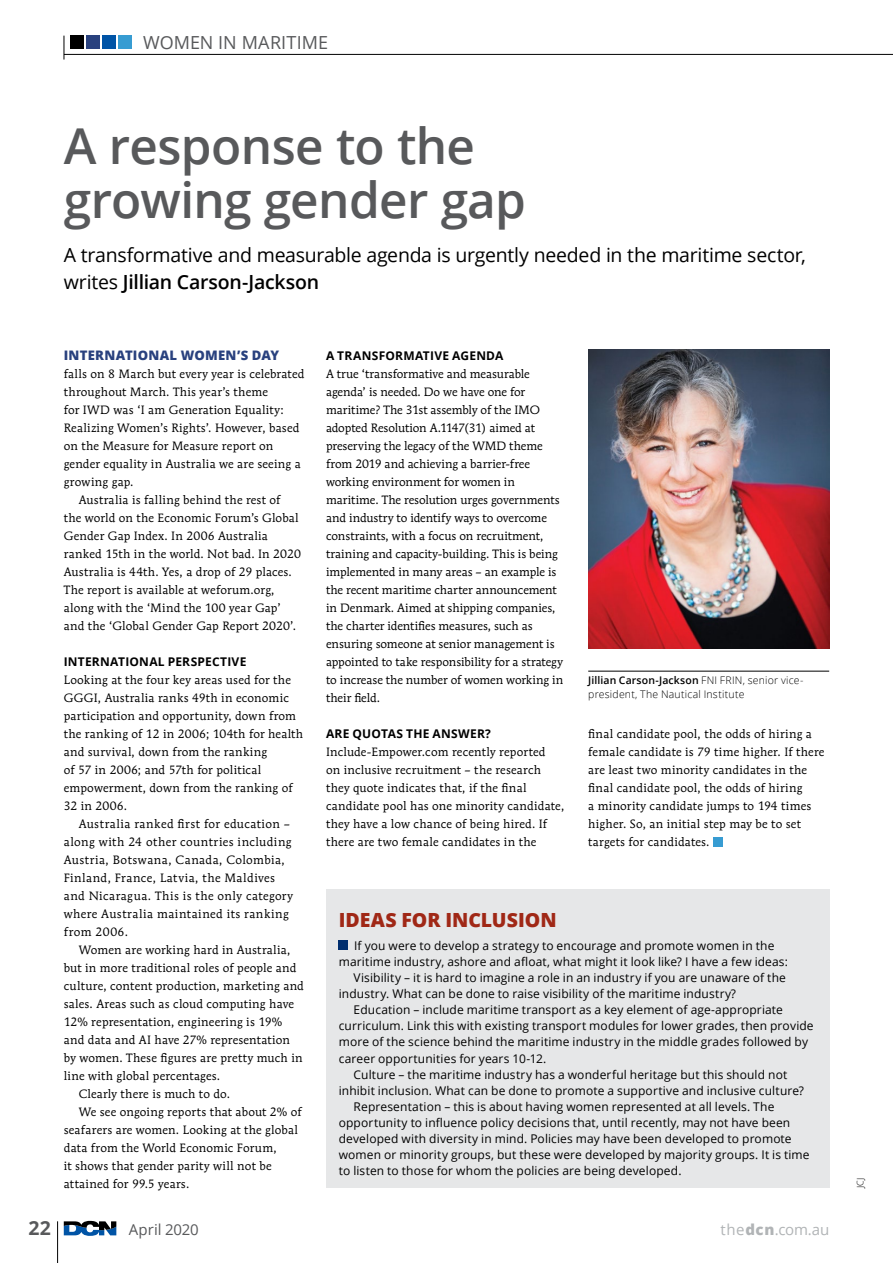
<style>
.page{position:relative;width:893px;height:1263px;background:#fff}
.page>*{position:absolute;margin:0;border:0;box-sizing:border-box;transform-origin:0 0}
.t1{font:600 49.5px/54px "Open Sans";letter-spacing:-.015em;color:#58595b}
.t2{font:19.5px/27px "Open Sans";letter-spacing:-.015em;color:#000}
.t3{font:800 19.5px "Open Sans";color:#a02816}
.t4{font:700 19.35px "Open Sans";color:#58595b}
.t5{font:18px "Open Sans";color:#58595b}
.t6{font:15px "Open Sans";letter-spacing:-.015em;color:#b1b4b6}
.t7{font:15px "Open Sans";letter-spacing:-.01em;color:#58595b}
.t8{font:800 13.2px "Open Sans";letter-spacing:.02em;color:#29417e}
.t9{font:12px/18px "Mendoza Roman Std";letter-spacing:.015em;color:#000}
.t10{font:12px "Open Sans";letter-spacing:.01em;color:#000}
.t11{font:12px/18px "Mendoza Roman Std";letter-spacing:-.005em;color:#000}
.t12{font:12px/18px "Mendoza Roman Std";letter-spacing:.04em;color:#000}
.t13{font:700 12px "Open Sans";letter-spacing:.02em;color:#000}
.t14{font:300 10.5px/13.5px "Open Sans";letter-spacing:.02em;color:#000}
.t15{font:300 9px "Open Sans";color:#000}
.s1{font-weight:600}
.s2{font-weight:800}
</style>
<div class="page">
<hr style="left:57px;top:1221px;width:1px;height:42px;background:#000">
<svg style="left:64px;top:1221px;width:52px;height:15px"></svg>
<hr style="left:64px;top:54px;width:829px;height:1px;background:#000">
<svg style="left:64px;top:36px;width:1px;height:24px"></svg>
<div style="left:70px;top:36px;width:13px;height:13px;background:#000"></div>
<div style="left:86px;top:36px;width:14px;height:13px;background:#29417e"></div>
<div style="left:102px;top:36px;width:14px;height:13px;background:#0054a6"></div>
<div style="left:119px;top:36px;width:13px;height:13px;background:#379cd2"></div>
<div style="left:713px;top:837px;width:9px;height:9px;background:#379cd2"></div>
<img style="left:588px;top:350px;width:241px;height:298px">
<hr style="left:588px;top:671px;width:241px;height:1px;background:#000">
<div style="left:326px;top:890px;width:503px;height:298px;background:#e6e7e8"></div>
<div style="left:339px;top:940px;width:9px;height:9px;background:#002e6e"></div>
<h3 class="t5" style="left:143px;top:30px;width:186px">WOMEN IN MARITIME</h3>
<h1 class="t1" style="left:64px;top:118px;width:464px">A response to the growing gender gap</h1>
<h2 class="t2" style="left:64px;top:241px;width:744px">A transformative and measurable agenda is urgently needed in the maritime sector, writes <span class="s1">Jillian Carson-Jackson</span></h2>
<p class="t8" style="left:64px;top:345px;width:217px">INTERNATIONAL WOMEN’S DAY</p>
<p class="t9" style="left:64px;top:365px;width:242px">falls on 8 March but every year is celebrated</p>
<p class="t9" style="left:64px;top:383px;width:206px">throughout March. This year’s theme</p>
<p class="t9" style="left:64px;top:401px;width:221px">for IWD was ‘I am Generation Equality:</p>
<p class="t9" style="left:64px;top:419px;width:237px">Realizing Women’s Rights’. However, based</p>
<p class="t9" style="left:64px;top:437px;width:211px">on the Measure for Measure report on</p>
<p class="t9" style="left:64px;top:455px;width:238px">gender equality in Australia we are seeing a</p>
<p class="t9" style="left:64px;top:473px;width:71px">growing gap.</p>
<p class="t9" style="left:79px;top:491px;width:203px">Australia is falling behind the rest of</p>
<p class="t9" style="left:64px;top:509px;width:237px">the world on the Economic Forum’s Global</p>
<p class="t9" style="left:64px;top:527px;width:206px">Gender Gap Index. In 2006 Australia</p>
<p class="t9" style="left:64px;top:545px;width:239px">ranked 15th in the world. Not bad. In 2020</p>
<p class="t9" style="left:64px;top:563px;width:230px">Australia is 44th. Yes, a drop of 29 places.</p>
<p class="t9" style="left:64px;top:581px;width:212px">The report is available at weforum.org,</p>
<p class="t9" style="left:64px;top:599px;width:219px">along with the ‘Mind the 100 year Gap’</p>
<p class="t9" style="left:64px;top:617px;width:234px">and the ‘Global Gender Gap Report 2020’.</p>
<p class="t13" style="left:64px;top:653px;width:184px">INTERNATIONAL PERSPECTIVE</p>
<p class="t9" style="left:64px;top:671px;width:241px">Looking at the four key areas used for the GGGI, Australia ranks 49th in economic participation and opportunity, down from the ranking of 12 in 2006; 104th for health and survival, down from the ranking<br>of 57 in 2006; and 57th for political empowerment, down from the ranking of 32 in 2006.</p>
<p class="t12" style="left:64px;top:815px;width:231px;text-indent:15px">Australia ranked first for education – along with 24 other countries including Austria, Botswana, Canada, Colombia, Finland, France, Latvia, the Maldives and Nicaragua. This is the only category where Australia maintained its ranking from 2006.</p>
<p class="t9" style="left:79px;top:941px;width:213px">Women are working hard in Australia,</p>
<p class="t9" style="left:64px;top:959px;width:234px">but in more traditional roles of people and</p>
<p class="t9" style="left:64px;top:977px;width:242px">culture, content production, marketing and</p>
<p class="t9" style="left:64px;top:995px;width:232px">sales. Areas such as cloud computing have</p>
<p class="t9" style="left:64px;top:1013px;width:220px">12% representation, engineering is 19%</p>
<p class="t9" style="left:64px;top:1031px;width:228px">and data and AI have 27% representation</p>
<p class="t9" style="left:64px;top:1049px;width:240px">by women. These figures are pretty much in</p>
<p class="t9" style="left:64px;top:1067px;width:158px">line with global percentages.</p>
<p class="t9" style="left:79px;top:1085px;width:153px">Clearly there is much to do.</p>
<p class="t9" style="left:79px;top:1103px;width:224px">We see ongoing reports that about 2% of</p>
<p class="t9" style="left:64px;top:1121px;width:236px">seafarers are women. Looking at the global</p>
<p class="t9" style="left:64px;top:1139px;width:214px">data from the World Economic Forum,</p>
<p class="t9" style="left:64px;top:1157px;width:209px">it shows that gender parity will not be</p>
<p class="t9" style="left:64px;top:1175px;width:127px">attained for 99.5 years.</p>
<p class="t13" style="left:326px;top:347px;width:179px">A TRANSFORMATIVE AGENDA</p>
<p class="t11" style="left:326px;top:365px;width:239px">A true ‘transformative and measurable agenda’ is needed. Do we have one for maritime? The 31st assembly of the IMO adopted Resolution A.1147(31) aimed at preserving the legacy of the WMD theme from 2019 and achieving a barrier-free working environment for women in maritime. The resolution urges governments and industry to identify ways to overcome constraints, with a focus on recruitment, training and capacity-building. This is being implemented in many areas – an example is the recent maritime charter announcement in Denmark. Aimed at shipping companies, the charter identifies measures, such as ensuring someone at senior management is appointed to take responsibility for a strategy to increase the number of women working in their field.</p>
<p class="t13" style="left:326px;top:725px;width:166px">ARE QUOTAS THE ANSWER?</p>
<p class="t9" style="left:326px;top:743px;width:240px">Include-Empower.com recently reported<br>on inclusive recruitment – the research they quote indicates that, if the final candidate pool has one minority candidate, they have a low chance of being hired. If there are two female candidates in the</p>
<p class="t14" style="left:588px;top:673px;width:217px"><span class="s1">Jillian Carson-Jackson</span> FNI FRIN, senior vice&shy;president, The Nautical Institute</p>
<p class="t9" style="left:588px;top:725px;width:238px">final candidate pool, the odds of hiring a female candidate is 79 time higher. If there are least two minority candidates in the final candidate pool, the odds of hiring<br>a minority candidate jumps to 194 times higher. So, an initial step may be to set targets for candidates.</p>
<h2 class="t3" style="left:339px;top:905px;width:219px">IDEAS FOR INCLUSION</h2>
<p class="t10" style="left:354px;top:937px;width:422px">If you were to develop a strategy to encourage and promote women in the</p>
<p class="t10" style="left:339px;top:953px;width:451px">maritime industry, ashore and afloat, what might it look like? I have a few ideas:</p>
<p class="t10" style="left:354px;top:969px;width:434px">Visibility – it is hard to imagine a role in an industry if you are unaware of the</p>
<p class="t10" style="left:339px;top:985px;width:399px">industry. What can be done to raise visibility of the maritime industry?</p>
<p class="t10" style="left:354px;top:1001px;width:431px">Education – include maritime transport as a key element of age-appropriate</p>
<p class="t10" style="left:339px;top:1018px;width:476px">curriculum. Link this with existing transport modules for lower grades, then provide</p>
<p class="t10" style="left:339px;top:1034px;width:471px">more of the science behind the maritime industry in the middle grades followed by</p>
<p class="t10" style="left:339px;top:1050px;width:209px">career opportunities for years 10-12.</p>
<p class="t10" style="left:354px;top:1066px;width:435px">Culture – the maritime industry has a wonderful heritage but this should not</p>
<p class="t10" style="left:339px;top:1082px;width:467px">inhibit inclusion. What can be done to promote a supportive and inclusive culture?</p>
<p class="t10" style="left:354px;top:1098px;width:422px">Representation – this is about having women represented at all levels. The</p>
<p class="t10" style="left:339px;top:1114px;width:453px">opportunity to influence policy decisions that, until recently, may not have been</p>
<p class="t10" style="left:339px;top:1130px;width:454px">developed with diversity in mind. Policies may have been developed to promote</p>
<p class="t10" style="left:339px;top:1147px;width:472px">women or minority groups, but these were developed by majority groups. It is time</p>
<p class="t10" style="left:339px;top:1163px;width:344px">to listen to those for whom the policies are being developed.</p>
<h3 class="t4" style="left:29px;top:1215px;width:24px">22</h3>
<p class="t7" style="left:129px;top:1219px;width:71px">April 2020</p>
<p class="t6" style="left:720px;top:1219px;width:110px">the<span class="s2">dcn</span>.com.au</p>
<p class="t15" style="left:854px;top:1188px;width:13px;rotate:-90deg">JCJ</p>
</div>
